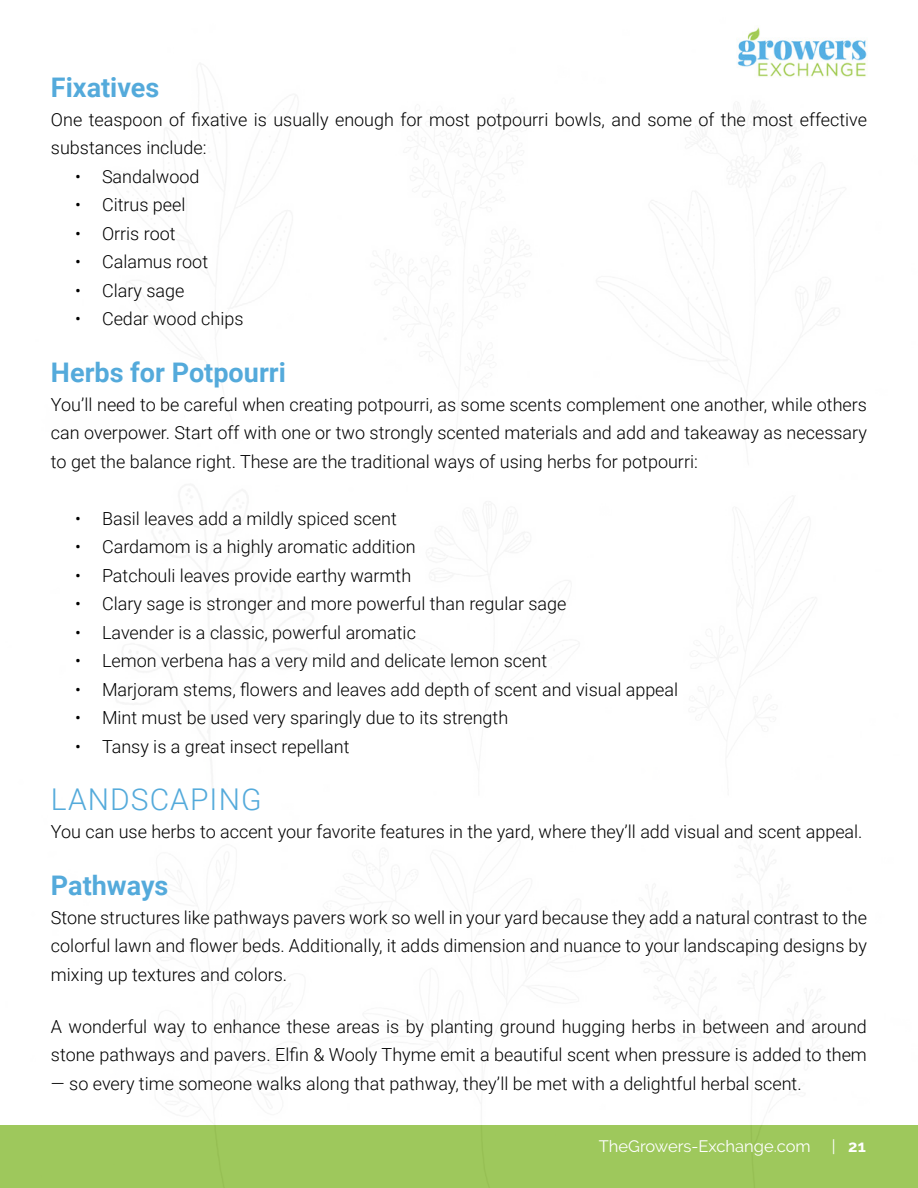
<style>
.page{position:relative;width:918px;height:1188px;background:#fff}
.page>*{position:absolute;margin:0;border:0;box-sizing:border-box;transform-origin:0 0}
.t1{font:300 30px "Roboto";letter-spacing:.035em;color:#54aadb}
.t2{font:700 27px "Roboto";color:#54aadb}
.t3{font:300 18px/28.5px "Roboto";color:#000}
.t4{font:16.5px "Raleway";color:#fff}
.t5{font:700 16.5px "Raleway";color:#fff}
.s1{font-weight:400}
</style>
<div class="page">
<img style="left:0;top:77px;width:918px;height:1111px">
<img style="left:737px;top:27px;width:130px;height:50px">
<h2 class="t2" style="left:51px;top:69px;width:110px">Fixatives</h2>
<p class="t3" style="left:51px;top:104px;width:818px">One teaspoon of fixative is usually enough for most potpourri bowls, and some of the most effective substances include:</p>
<p class="t3" style="left:75px;top:161px;width:126px">• Sandalwood</p>
<p class="t3" style="left:75px;top:190px;width:112px">• Citrus peel</p>
<p class="t3" style="left:75px;top:218px;width:102px">• Orris root</p>
<p class="t3" style="left:75px;top:247px;width:135px">• Calamus root</p>
<p class="t3" style="left:75px;top:275px;width:111px">• Clary sage</p>
<p class="t3" style="left:75px;top:304px;width:170px">• Cedar wood chips</p>
<h2 class="t2" style="left:51px;top:354px;width:236px">Herbs for Potpourri</h2>
<p class="t3" style="left:51px;top:389px;width:818px;text-align:justify">You’ll need to be careful when creating potpourri, as some scents complement one another, while others can overpower. Start off with one or two strongly scented materials and add and takeaway as necessary to get the balance right. These are the traditional ways of using herbs for potpourri:</p>
<p class="t3" style="left:75px;top:503px;width:323px">• Basil leaves add a mildly spiced scent</p>
<p class="t3" style="left:75px;top:532px;width:342px">• Cardamom is a highly aromatic addition</p>
<p class="t3" style="left:75px;top:560px;width:338px">• Patchouli leaves provide earthy warmth</p>
<p class="t3" style="left:75px;top:589px;width:493px">• Clary sage is stronger and more powerful than regular sage</p>
<p class="t3" style="left:75px;top:617px;width:342px">• Lavender is a classic, powerful aromatic</p>
<p class="t3" style="left:75px;top:646px;width:474px">• Lemon verbena has a very mild and delicate lemon scent</p>
<p class="t3" style="left:75px;top:674px;width:605px">• Marjoram stems, flowers and leaves add depth of scent and visual appeal</p>
<p class="t3" style="left:75px;top:703px;width:435px">• Mint must be used very sparingly due to its strength</p>
<p class="t3" style="left:75px;top:731px;width:276px">• Tansy is a great insect repellant</p>
<h1 class="t1" style="left:51px;top:778px;width:212px">LANDSCAPING</h1>
<p class="t3" style="left:51px;top:817px;width:813px">You can use herbs to accent your favorite features in the yard, where they’ll add visual and scent appeal.</p>
<h2 class="t2" style="left:51px;top:867px;width:119px">Pathways</h2>
<p class="t3" style="left:51px;top:902px;width:818px;text-align:justify">Stone structures like pathways pavers work so well in your yard because they add a natural contrast to the colorful lawn and flower beds. Additionally, it adds dimension and nuance to your landscaping designs by mixing up textures and colors.</p>
<p class="t3" style="left:51px;top:1012px;width:817px">A wonderful way to enhance these areas is by planting ground hugging herbs in between and around stone pathways and pavers. Elfin &amp; Wooly Thyme emit a beautiful scent when pressure is added to them</p>
<p class="t3" style="left:51px;top:1069px;width:752px">— so every time someone walks along that pathway, they’ll be met with a delightful herbal scent.</p>
<p class="t4" style="left:599px;top:1137px;width:213px">TheGrowers-Exchange.com</p>
<p class="t5" style="left:832px;top:1137px;width:35px"><span class="s1">|</span> 21</p>
</div>
